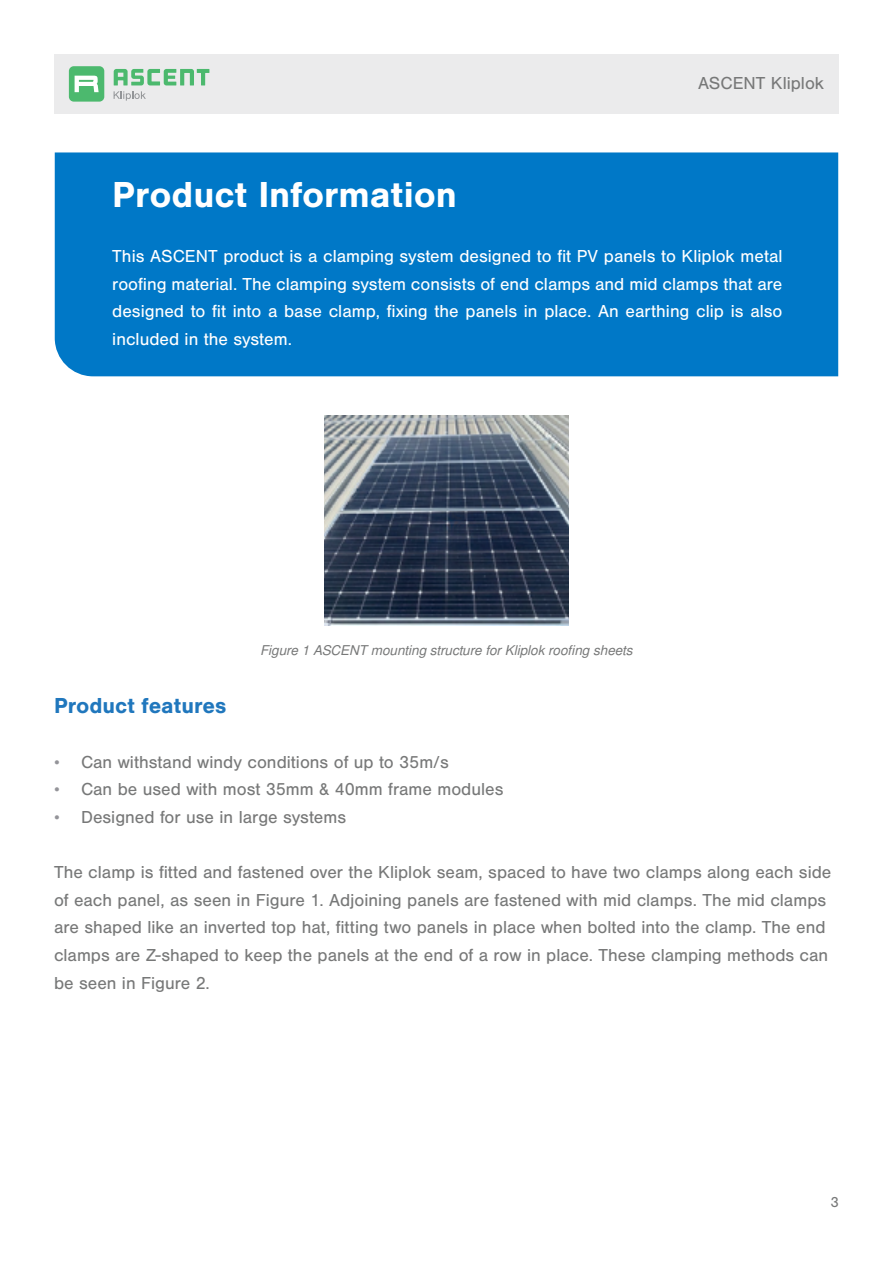
<style>
.page{position:relative;width:893px;height:1263px;background:#fff}
.page>*{position:absolute;margin:0;border:0;box-sizing:border-box;transform-origin:0 0}
.t1{font:700 37.5px "Nimbus San";color:#fff}
.t2{font:700 22.5px "Nimbus San";color:#2077bd}
.t3{font:18px/27.6px "Nimbus San";color:#777878}
.t4{font:18px/27.6px "Nimbus San";color:#fff;text-align:justify}
.t5{font:15px "Nimbus San";color:#777878}
.t6{font:italic 13.5px "Nimbus San L";color:#777878}
.s1{font-family:"Nimbus San L";font-size:16.5px;color:#949499}
</style>
<div class="page">
<div style="left:54px;top:54px;width:785px;height:59px;background:#ebebec"></div>
<div style="left:69px;top:66px;width:35px;height:35px;background:#4cb96e;border-radius:5px"></div>
<svg style="left:75px;top:76px;width:24px;height:16px"></svg>
<svg style="left:114px;top:69px;width:95px;height:16px"></svg>
<svg style="left:114px;top:91px;width:32px;height:10px"></svg>
<div style="left:55px;top:152px;width:783px;height:224px;background:#0078c7"></div>
<img style="left:324px;top:415px;width:244px;height:210px">
<h1 class="t1" style="left:112px;top:173px;width:346px">Product Information</h1>
<p class="t3" style="left:698px;top:69px;width:128px">ASCENT Kliplok</p>
<p class="t4" style="left:112px;top:243px;width:672px">This ASCENT product is a clamping system designed to fit PV panels to Kliplok metal roofing material. The clamping system consists of end clamps and mid clamps that are designed to fit into a base clamp, fixing the panels in place. An earthing clip is also included in the system.</p>
<p class="t2" style="left:54px;top:692px;width:174px">Product features</p>
<p class="t6" style="left:260px;top:640px;width:374px">Figure 1 ASCENT mounting structure for Kliplok roofing sheets</p>
<p class="t3" style="left:54px;top:748px;width:396px"><span class="s1">•</span> Can withstand windy conditions of up to 35m/s</p>
<p class="t3" style="left:54px;top:776px;width:451px"><span class="s1">•</span> Can be used with most 35mm &amp; 40mm frame modules</p>
<p class="t3" style="left:54px;top:803px;width:294px"><span class="s1">•</span> Designed for use in large systems</p>
<p class="t3" style="left:54px;top:859px;width:779px">The clamp is fitted and fastened over the Kliplok seam, spaced to have two clamps along each side of each panel, as seen in Figure 1. Adjoining panels are fastened with mid clamps. The mid clamps are shaped like an inverted top hat, fitting two panels in place when bolted into the clamp. The end clamps are Z-shaped to keep the panels at the end of a row in place. These clamping methods can be seen in Figure 2.</p>
<p class="t5" style="left:831px;top:1194px;width:10px">3</p>
</div>
